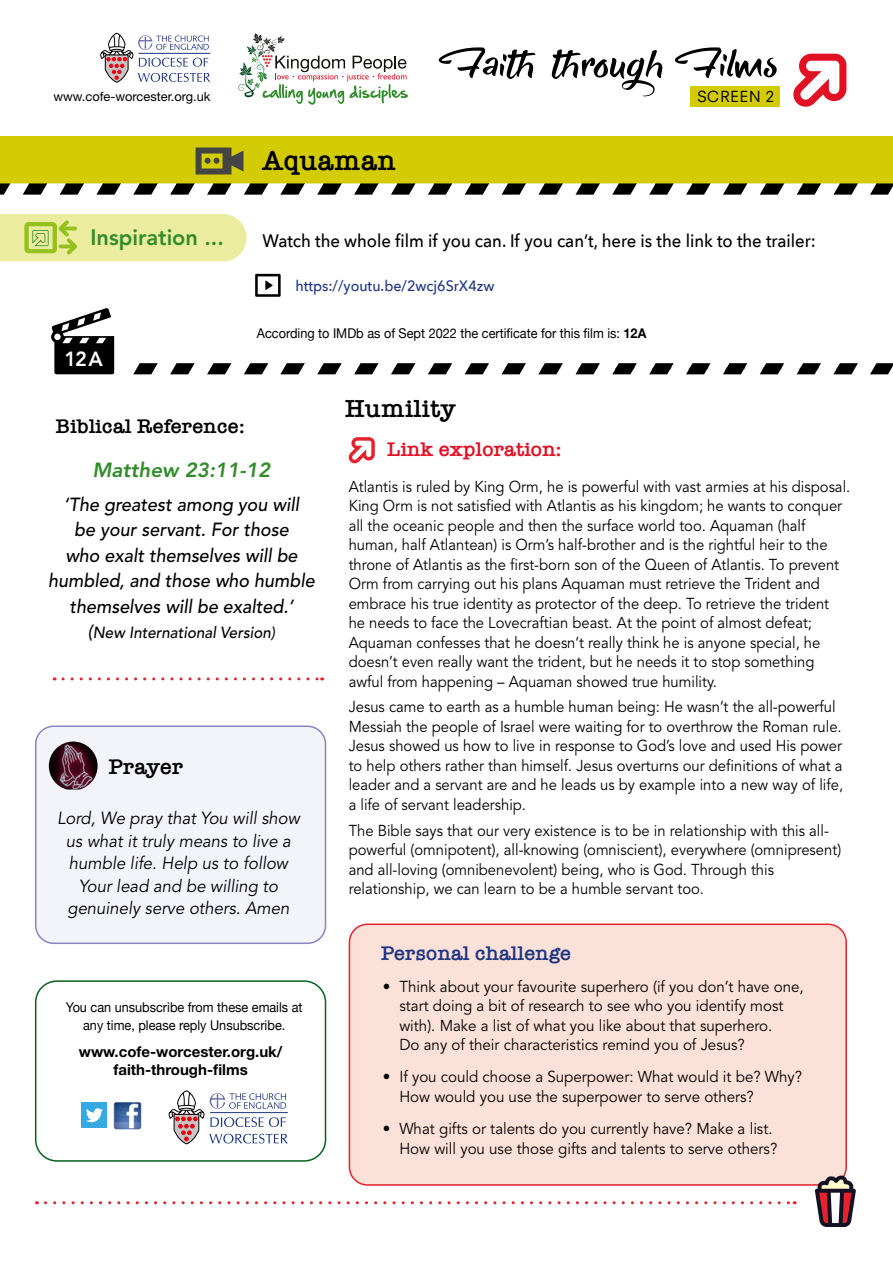
<style>
.page{position:relative;width:893px;height:1263px;background:#fff}
.page>*{position:absolute;margin:0;border:0;box-sizing:border-box;transform-origin:0 0}
.t1{font:600 28.5px "American Typewriter";letter-spacing:.02em;color:#000}
.t2{font:600 25.5px "American Typewriter";letter-spacing:.02em;color:#000}
.t3{font:800 22.2px "Avenir";color:#318c2c}
.t4{font:600 21.9px "American Typewriter";letter-spacing:.01em;color:#000}
.t5{font:600 20.4px "American Typewriter";letter-spacing:.01em;color:#000}
.t6{font:600 20.4px "American Typewriter";letter-spacing:.01em;color:#1e3582}
.t7{font:600 20.4px "American Typewriter";color:#e11023}
.t8{font:italic 800 20.4px "Avenir";color:#318c2c}
.t9{font:800 20.4px "Avenir";color:#fff}
.t10{font:italic 500 18.9px/25.5px "Avenir";color:#000;text-align:center;scale:.95 1}
.t11{font:500 18px "Avenir Next";color:#000;scale:.93 1}
.t12{font:italic 17.4px/22.5px "Avenir";color:#000;text-align:center;scale:.96 1}
.t13{font:italic 500 16.05px "Avenir";color:#000;scale:.95 1}
.t14{font:15.75px/19.5px "Avenir";color:#000;scale:.94 1}
.t15{font:15.75px/19.5px "Avenir";color:#000;scale:.96 1}
.t16{font:700 15px/18px "Helvetica Neue";color:#000;text-align:center}
.t17{font:500 15px "Avenir Next";color:#1e3582;scale:.95 1}
.t18{font:14.85px "Neuzeit S";letter-spacing:.07em;color:#000}
.t19{font:13.5px/18px "Helvetica Neue";color:#000;text-align:center;scale:.94 1}
.t20{font:12.9px "Helvetica Neue";color:#000}
.s1{font-weight:700}
.s2{font-size:18.9px}
</style>
<div class="page">
<div style="left:0;top:136px;width:893px;height:47px;background:#d3cc04"></div>
<svg style="left:45px;top:1201px;width:750px;height:3px"></svg>
<svg style="left:63px;top:677px;width:260px;height:3px"></svg>
<svg style="left:349px;top:437px;width:26px;height:26px"></svg>
<div style="left:349px;top:924px;width:497px;height:261px;background:#fce1d8;border-radius:18px"></div>
<div style="left:349px;top:923px;width:498px;height:263px;border:2px solid #e5232e;border-radius:18px"></div>
<div style="left:36px;top:726px;width:289px;height:217px;background:#f3f3fa;border-radius:18px"></div>
<div style="left:35px;top:725px;width:291px;height:219px;border:2px solid #8884bf;border-radius:18px"></div>
<img style="left:49px;top:741px;width:49px;height:48px">
<svg style="left:238px;top:33px;width:170px;height:72px"></svg>
<svg style="left:100px;top:33px;width:110px;height:50px"></svg>
<svg style="left:0;top:214px;width:247px;height:47px;background:#e4e997"></svg>
<div style="left:690px;top:86px;width:90px;height:21px;background:#d3cc04"></div>
<svg style="left:439px;top:47px;width:338px;height:49px"></svg>
<svg style="left:793px;top:54px;width:53px;height:53px"></svg>
<svg style="left:255px;top:274px;width:26px;height:23px"></svg>
<svg style="left:196px;top:148px;width:47px;height:26px"></svg>
<svg style="left:0;top:183px;width:893px;height:12px"></svg>
<svg style="left:133px;top:363px;width:760px;height:11px"></svg>
<svg style="left:51px;top:308px;width:63px;height:66px"></svg>
<div style="left:58px;top:345px;width:50px;height:29px;background:#000"></div>
<div style="left:35px;top:980px;width:291px;height:182px;border:2px solid #07601f;border-radius:21px"></div>
<div style="left:82px;top:1102px;width:25px;height:26px;background:#36a9e1"></div>
<img style="left:113px;top:1101px;width:29px;height:29px">
<svg style="left:86px;top:1108px;width:17px;height:14px"></svg>
<svg style="left:169px;top:1090px;width:119px;height:54px"></svg>
<svg style="left:815px;top:1175px;width:41px;height:52px"></svg>
<p class="t20" style="left:53px;top:88px;width:158px">www.cofe-worcester.org.uk</p>
<h1 class="t1" style="left:263px;top:138px;width:135px">Aquaman</h1>
<p class="t18" style="left:697px;top:87px;width:79px">SCREEN 2</p>
<h3 class="t3" style="left:91px;top:224px;width:135px">Inspiration ...</h3>
<p class="t9" style="left:64px;top:347px;width:40px">12A</p>
<p class="t5" style="left:56px;top:410px;width:190px">Biblical Reference:</p>
<p class="t11" style="left:263px;top:226px;width:596px">Watch the whole film if you can. If you can’t, here is the link to the trailer:</p>
<p class="t17" style="left:296px;top:273px;width:211px">https://youtu.be/2wcj6SrX4zw</p>
<p class="t19" style="left:257px;top:325px;width:416px">According to IMDb as of Sept 2022 the certificate for this film is: <span class="s1">12A</span></p>
<h2 class="t2" style="left:345px;top:389px;width:113px">Humility</h2>
<p class="t8" style="left:93px;top:457px;width:179px">Matthew 23:11-12</p>
<p class="t10" style="left:48px;top:492px;width:282px">‘The greatest among you will<br>be your servant. For those<br>who exalt themselves will be humbled, and those who humble themselves will be exalted.’</p>
<p class="t13" style="left:88px;top:623px;width:199px"><span class="s2">(</span>New International Version)</p>
<h3 class="t4" style="left:109px;top:750px;width:76px">Prayer</h3>
<p class="t12" style="left:57px;top:807px;width:254px">Lord, We pray that You will show us what it truly means to live a humble life. Help us to follow<br>Your lead and be willing to genuinely serve others. Amen</p>
<p class="t19" style="left:66px;top:998px;width:253px">You can unsubscribe from these emails at any time, please reply Unsubscribe.</p>
<p class="t16" style="left:79px;top:1042px;width:205px">www.cofe-worcester.org.uk/ faith-through-films</p>
<p class="t7" style="left:387px;top:434px;width:176px">Link exploration:</p>
<p class="t14" style="left:349px;top:477px;width:535px">Atlantis is ruled by King Orm, he is powerful with vast armies at his disposal.<br>King Orm is not satisfied with Atlantis as his kingdom; he wants to conquer all the oceanic people and then the surface world too. Aquaman (half human, half Atlantean) is Orm’s half-brother and is the rightful heir to the throne of Atlantis as the first-born son of the Queen of Atlantis. To prevent Orm from carrying out his plans Aquaman must retrieve the Trident and embrace his true identity as protector of the deep. To retrieve the trident<br>he needs to face the Lovecraftian beast. At the point of almost defeat; Aquaman confesses that he doesn’t really think he is anyone special, he doesn’t even really want the trident, but he needs it to stop something awful from happening – Aquaman showed true humility.</p>
<p class="t14" style="left:349px;top:698px;width:527px">Jesus came to earth as a humble human being: He wasn’t the all-powerful Messiah the people of Israel were waiting for to overthrow the Roman rule.<br>Jesus showed us how to live in response to God’s love and used His power to help others rather than himself. Jesus overturns our definitions of what a leader and a servant are and he leads us by example into a new way of life, a life of servant leadership.</p>
<p class="t14" style="left:349px;top:821px;width:525px">The Bible says that our very existence is to be in relationship with this all&shy;powerful (omnipotent), all-knowing (omniscient), everywhere (omnipresent) and all-loving (omnibenevolent) being, who is God. Through this relationship, we can learn to be a humble servant too.</p>
<p class="t6" style="left:381px;top:937px;width:192px">Personal challenge</p>
<p class="t15" style="left:399px;top:977px;width:423px;text-indent:-16px">• Think about your favourite superhero (if you don’t have one, start doing a bit of research to see who you identify most with). Make a list of what you like about that superhero.<br>Do any of their characteristics remind you of Jesus?</p>
<p class="t15" style="left:399px;top:1067px;width:421px;text-indent:-16px">• If you could choose a Superpower: What would it be? Why?<br>How would you use the superpower to serve others?</p>
<p class="t15" style="left:399px;top:1119px;width:395px;text-indent:-16px">• What gifts or talents do you currently have? Make a list.<br>How will you use those gifts and talents to serve others?</p>
</div>
